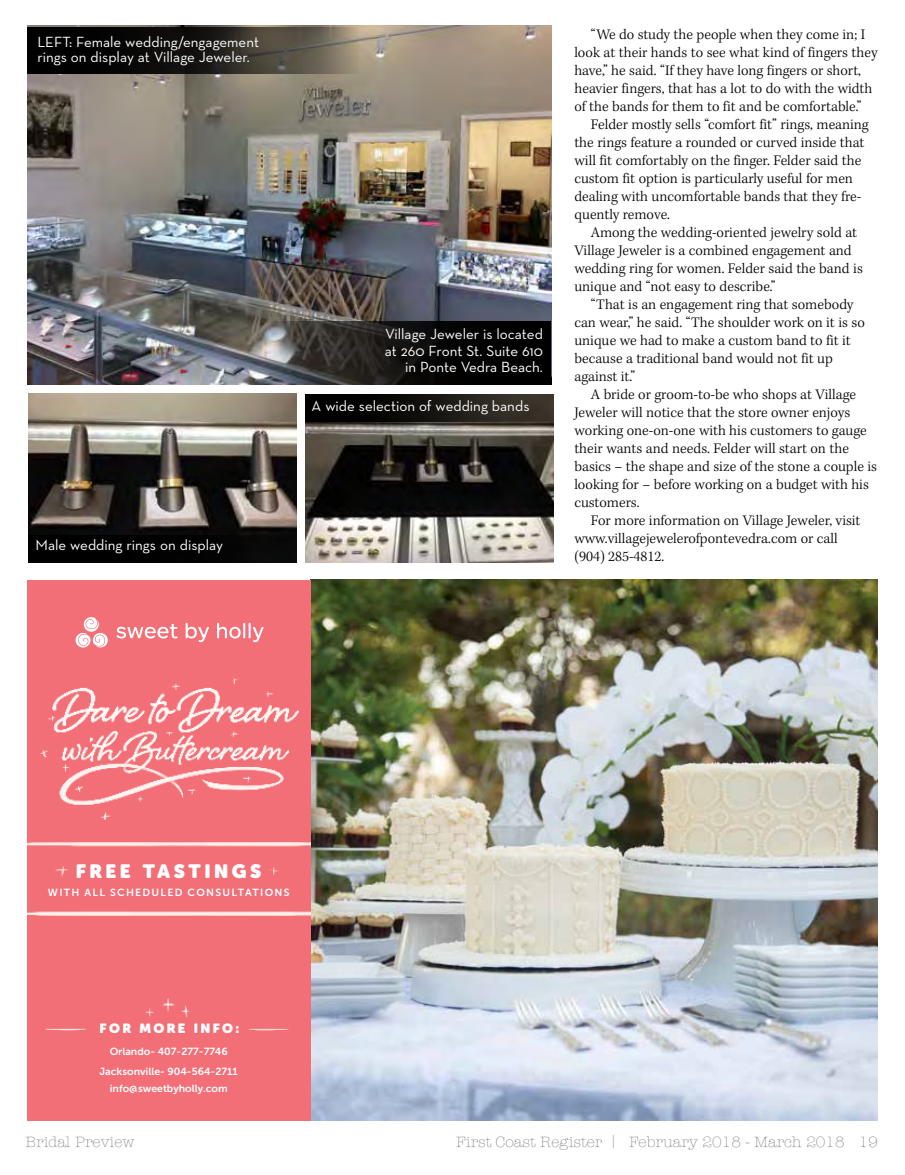
<style>
.page{position:relative;width:905px;height:1175px;background:#fff}
.page>*{position:absolute;margin:0;border:0;box-sizing:border-box;transform-origin:0 0}
.t1{font:19.05px "Museo Sans Rounded";letter-spacing:.18em;color:#fff}
.t2{font:300 15px/18px "Kepler Std";color:#000}
.t3{font:15px/16.5px "Neutra Text";color:#fff;text-align:right}
.t4{font:300 15px "American Typewriter Std";color:#6d6e71}
.t5{font:13.2px "Museo Sans Rounded";letter-spacing:.18em;color:#fff}
.t6{font:10.2px/19.2px "Museo Sans 700";color:#fff;text-align:center}
.t7{font:10.2px "Museo Sans 700";letter-spacing:.12em;color:#fff}
.s1{font-size:13.5px}
</style>
<div class="page">
<img style="left:310px;top:580px;width:568px;height:540px">
<div style="left:27px;top:580px;width:283px;height:540px;background:#f26f77"></div>
<img style="left:27px;top:842px;width:284px;height:73px">
<img style="left:40px;top:678px;width:259px;height:141px">
<svg style="left:116px;top:624px;width:61px;height:14px"></svg>
<svg style="left:185px;top:623px;width:24px;height:19px"></svg>
<svg style="left:217px;top:623px;width:46px;height:19px"></svg>
<svg style="left:75px;top:617px;width:33px;height:30px"></svg>
<img style="left:45px;top:998px;width:244px;height:32px">
<img style="left:100px;top:1023px;width:139px;height:7px">
<img style="left:27px;top:26px;width:524px;height:358px">
<img style="left:28px;top:393px;width:268px;height:169px">
<img style="left:305px;top:394px;width:248px;height:168px">
<svg style="left:264px;top:321px;width:287px;height:63px;background:#21201f"></svg>
<svg style="left:27px;top:27px;width:332px;height:47px;background:#2b2823"></svg>
<div style="left:28px;top:535px;width:261px;height:27px;background:#000"></div>
<div style="left:305px;top:394px;width:246px;height:27px;background:linear-gradient(to right,#000,#3d362d)"></div>
<p class="t3" style="left:37px;top:34px;width:223px;line-height:15px;text-align:left">LEFT: Female wedding/engagement rings on display at Village Jeweler.</p>
<p class="t3" style="left:36px;top:536px;width:189px">Male wedding rings on display</p>
<p class="t3" style="left:385px;top:326px;width:159px">Village Jeweler is located at 260 Front St. Suite 610 in Ponte Vedra Beach.</p>
<p class="t3" style="left:311px;top:397px;width:219px">A wide selection of wedding bands</p>
<p class="t2" style="left:574px;top:26px;width:304px;text-indent:16px">“We do study the people when they come in; I look at their hands to see what kind of fingers they have,” he said. “If they have long fingers or short, heavier fingers, that has a lot to do with the width of the bands for them to fit and be comfortable.”</p>
<p class="t2" style="left:574px;top:116px;width:296px;text-indent:16px">Felder mostly sells “comfort fit” rings, meaning the rings feature a rounded or curved inside that will fit comfortably on the finger. Felder said the custom fit option is particularly useful for men dealing with uncomfortable bands that they fre&shy;quently remove.</p>
<p class="t2" style="left:574px;top:224px;width:290px;text-indent:16px">Among the wedding-oriented jewelry sold at Village Jeweler is a combined engagement and wedding ring for women. Felder said the band is unique and “not easy to describe.”</p>
<p class="t2" style="left:574px;top:296px;width:292px;text-indent:16px">“That is an engagement ring that somebody can wear,” he said. “The shoulder work on it is so unique we had to make a custom band to fit it because a traditional band would not fit up against it.”</p>
<p class="t2" style="left:574px;top:386px;width:304px;text-indent:16px">A bride or groom-to-be who shops at Village Jeweler will notice that the store owner enjoys working one-on-one with his customers to gauge their wants and needs. Felder will start on the basics – the shape and size of the stone a couple is looking for – before working on a budget with his customers.</p>
<p class="t2" style="left:574px;top:512px;width:287px;text-indent:16px">For more information on Village Jeweler, visit www.villagejewelerofpontevedra.com or call (904) 285-4812.</p>
<p class="t1" style="left:76px;top:860px;width:187px">FREE TASTINGS</p>
<p class="t7" style="left:48px;top:886px;width:243px">WITH ALL SCHEDULED CONSULTATIONS</p>
<p class="t5" style="left:100px;top:1021px;width:141px">FOR MORE INFO:</p>
<p class="t6" style="left:99px;top:1042px;width:140px">Orlando- 407-277-7746<br>Jacksonville- 904-564-2711</p>
<p class="t6" style="left:110px;top:1078px;width:119px">info@sweetbyholly.com</p>
<p class="t4" style="left:26px;top:1133px;width:111px">Bridal Preview</p>
<p class="t4" style="left:456px;top:1133px;width:423px">First Coast Register <span class="s1">|</span> February 2018 - March 2018 19</p>
</div>
